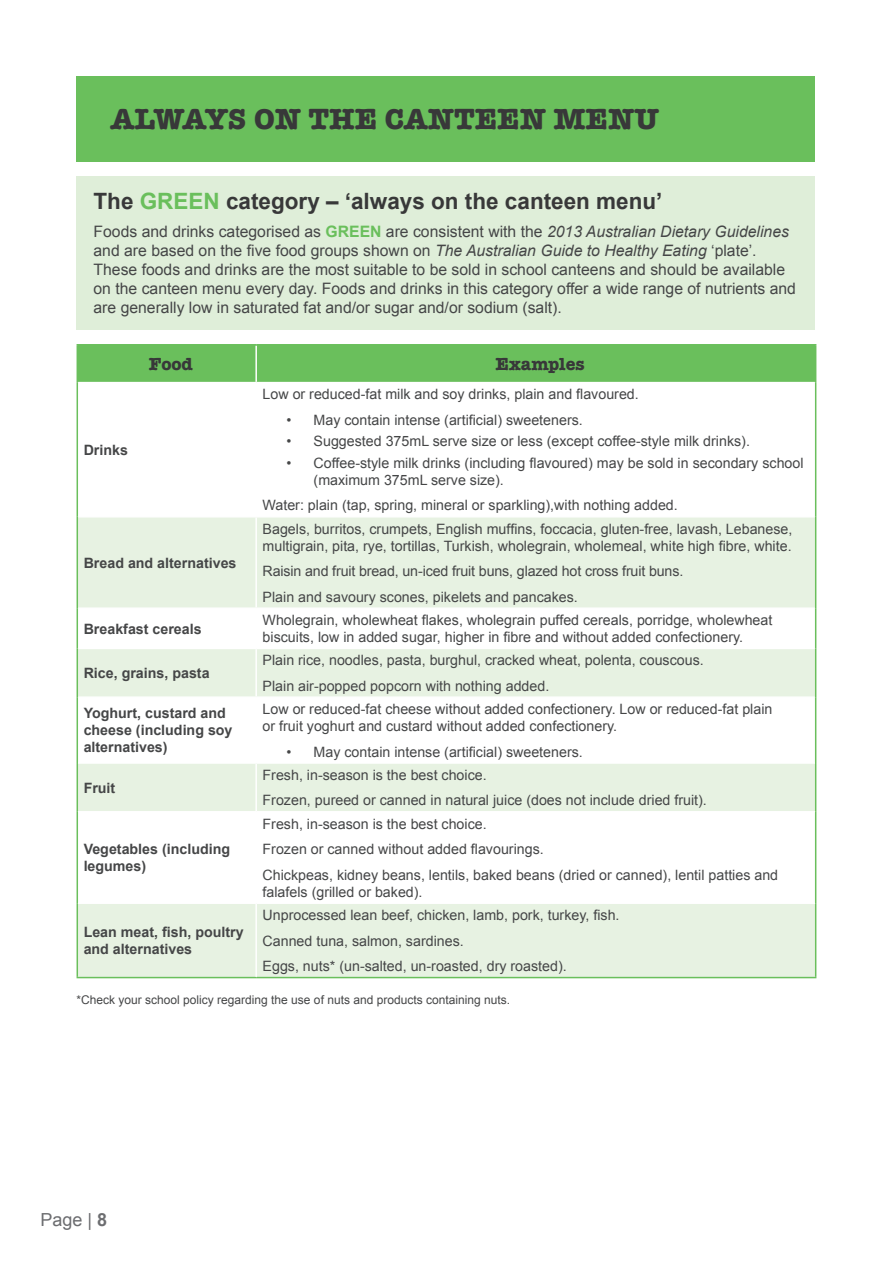
<style>
.page{position:relative;width:893px;height:1263px;background:#fff}
.page>*{position:absolute;margin:0;border:0;box-sizing:border-box;transform-origin:0 0}
.t1{font:700 30px "American Typewriter";color:#383839}
.t2{font:700 22.5px "Arial";color:#383839}
.t3{font:700 18px "American Typewriter";color:#383839}
.t4{font:18px "Arial";color:#6c6d70}
.Body{font:15.75px/18.9px "Arial";color:#454647}
.Body-2{font:14.25px/17.1px "Arial";color:#454647}
.Body-3{font:700 14.25px/17.1px "Arial";color:#454647}
.Note{font:12px "Arial";color:#454647}
.s1{color:#6abf5c}
.s2{font-weight:700;color:#6abf5c}
.s3{font-style:italic}
.s4{font-weight:700}
</style>
<div class="page">
<div style="left:77px;top:77px;width:738px;height:85px;background:#6abf5c"></div>
<div style="left:77px;top:176px;width:738px;height:153px;background:#dfeed9"></div>
<div style="left:78px;top:345px;width:737px;height:37px;background:#6abf5c"></div>
<svg style="left:78px;top:517px;width:737px;height:460px;fill:#e7f2e2"></svg>
<hr style="left:255px;top:345px;width:2px;height:37px;background:#fff">
<hr style="left:255px;top:517px;width:2px;height:90px;background:#fff">
<hr style="left:78px;top:607px;width:178px;height:2px;background:#fff">
<hr style="left:256px;top:607px;width:559px;height:2px;background:#fff">
<hr style="left:255px;top:609px;width:2px;height:39px;background:#fff">
<hr style="left:78px;top:648px;width:178px;height:1px;background:#fff">
<hr style="left:256px;top:648px;width:559px;height:1px;background:#fff">
<hr style="left:255px;top:649px;width:2px;height:47px;background:#fff">
<hr style="left:78px;top:696px;width:178px;height:2px;background:#fff">
<hr style="left:256px;top:696px;width:559px;height:2px;background:#fff">
<hr style="left:77px;top:344px;width:179px;height:1px;background:#6abf5c">
<hr style="left:77px;top:345px;width:1px;height:38px;background:#6abf5c">
<hr style="left:256px;top:344px;width:560px;height:1px;background:#6abf5c">
<hr style="left:815px;top:345px;width:1px;height:38px;background:#6abf5c">
<hr style="left:77px;top:383px;width:1px;height:134px;background:#6abf5c">
<hr style="left:815px;top:383px;width:1px;height:134px;background:#6abf5c">
<hr style="left:77px;top:517px;width:1px;height:91px;background:#6abf5c">
<hr style="left:815px;top:517px;width:1px;height:91px;background:#6abf5c">
<hr style="left:77px;top:608px;width:1px;height:40px;background:#6abf5c">
<hr style="left:815px;top:608px;width:1px;height:40px;background:#6abf5c">
<hr style="left:77px;top:648px;width:1px;height:49px;background:#6abf5c">
<hr style="left:815px;top:648px;width:1px;height:49px;background:#6abf5c">
<hr style="left:77px;top:697px;width:1px;height:66px;background:#6abf5c">
<hr style="left:815px;top:697px;width:1px;height:66px;background:#6abf5c">
<hr style="left:77px;top:763px;width:1px;height:49px;background:#6abf5c">
<hr style="left:815px;top:763px;width:1px;height:49px;background:#6abf5c">
<hr style="left:77px;top:812px;width:1px;height:91px;background:#6abf5c">
<hr style="left:815px;top:812px;width:1px;height:91px;background:#6abf5c">
<hr style="left:77px;top:903px;width:1px;height:74px;background:#6abf5c">
<hr style="left:815px;top:903px;width:1px;height:74px;background:#6abf5c">
<hr style="left:77px;top:977px;width:179px;height:1px;background:#6abf5c">
<hr style="left:256px;top:977px;width:560px;height:1px;background:#6abf5c">
<hr style="left:255px;top:698px;width:2px;height:64px;background:#fff">
<hr style="left:78px;top:762px;width:178px;height:2px;background:#fff">
<hr style="left:256px;top:762px;width:559px;height:2px;background:#fff">
<hr style="left:255px;top:764px;width:2px;height:47px;background:#fff">
<hr style="left:78px;top:811px;width:178px;height:1px;background:#fff">
<hr style="left:256px;top:811px;width:559px;height:1px;background:#fff">
<hr style="left:255px;top:812px;width:2px;height:90px;background:#fff">
<hr style="left:78px;top:902px;width:178px;height:2px;background:#fff">
<hr style="left:256px;top:902px;width:559px;height:2px;background:#fff">
<hr style="left:255px;top:904px;width:2px;height:73px;background:#fff">
<h1 class="t1" style="left:111px;top:93px;width:550px">ALWAYS ON THE CANTEEN MENU</h1>
<h2 class="t2" style="left:94px;top:187px;width:570px">The <span class="s1">GREEN</span> category – ‘always on the canteen menu’</h2>
<p class="Body" style="left:94px;top:222px;width:704px">Foods and drinks categorised as <span class="s2">GREEN</span> are consistent with the <span class="s3">2013 Australian Dietary Guidelines </span>and are based on the five food groups shown on <span class="s3">The Australian Guide to Healthy Eating</span> ‘plate’.<br>These foods and drinks are the most suitable to be sold in school canteens and should be available on the canteen menu every day. Foods and drinks in this category offer a wide range of nutrients and are generally low in saturated fat and/or sugar and/or sodium (salt).</p>
<p class="Body-3" style="left:84px;top:442px;width:46px">Drinks</p>
<p class="t3" style="left:149px;top:348px;width:46px">Food</p>
<p class="t3" style="left:496px;top:348px;width:91px">Examples</p>
<p class="Body-2" style="left:263px;top:386px;width:378px">Low or reduced-fat milk and soy drinks, plain and flavoured.</p>
<p class="Body-2" style="left:287px;top:412px;width:298px">• May contain intense (artificial) sweeteners.</p>
<p class="Body-2" style="left:287px;top:433px;width:465px">• Suggested 375mL serve size or less (except coffee-style milk drinks).</p>
<p class="Body-2" style="left:314px;top:454px;width:491px;text-indent:-27px">• Coffee-style milk drinks (including flavoured) may be sold in secondary school (maximum 375mL serve size).</p>
<p class="Body-2" style="left:263px;top:497px;width:417px">Water: plain (tap, spring, mineral or sparkling),with nothing added.</p>
<p class="Body-3" style="left:84px;top:554px;width:154px">Bread and alternatives</p>
<p class="Body-2" style="left:263px;top:520px;width:531px">Bagels, burritos, crumpets, English muffins, foccacia, gluten-free, lavash, Lebanese, multigrain, pita, rye, tortillas, Turkish, wholegrain, wholemeal, white high fibre, white.</p>
<p class="Body-2" style="left:263px;top:563px;width:422px">Raisin and fruit bread, un-iced fruit buns, glazed hot cross fruit buns.</p>
<p class="Body-2" style="left:263px;top:588px;width:317px">Plain and savoury scones, pikelets and pancakes.</p>
<p class="Body-3" style="left:84px;top:620px;width:120px">Breakfast cereals</p>
<p class="Body-2" style="left:263px;top:611px;width:511px">Wholegrain, wholewheat flakes, wholegrain puffed cereals, porridge, wholewheat biscuits, low in added sugar, higher in fibre and without added confectionery.</p>
<p class="Body-3" style="left:84px;top:665px;width:127px">Rice, grains, pasta</p>
<p class="Body-2" style="left:263px;top:652px;width:443px">Plain rice, noodles, pasta, burghul, cracked wheat, polenta, couscous.</p>
<p class="Body-2" style="left:263px;top:677px;width:288px">Plain air-popped popcorn with nothing added.</p>
<p class="Body-3" style="left:84px;top:705px;width:150px">Yoghurt, custard and cheese (including soy alternatives)</p>
<p class="Body-2" style="left:263px;top:700px;width:511px">Low or reduced-fat cheese without added confectionery. Low or reduced-fat plain or fruit yoghurt and custard without added confectionery.</p>
<p class="Body-2" style="left:287px;top:743px;width:298px">• May contain intense (artificial) sweeteners.</p>
<p class="Body-3" style="left:84px;top:779px;width:33px">Fruit</p>
<p class="Body-3" style="left:84px;top:841px;width:148px">Vegetables (including legumes)</p>
<p class="Body-2" style="left:263px;top:766px;width:226px">Fresh, in-season is the best choice.</p>
<p class="Body-2" style="left:263px;top:792px;width:446px">Frozen, pureed or canned in natural juice (does not include dried fruit).</p>
<p class="Body-2" style="left:263px;top:815px;width:226px">Fresh, in-season is the best choice.</p>
<p class="Body-2" style="left:263px;top:841px;width:283px">Frozen or canned without added flavourings.</p>
<p class="Body-2" style="left:263px;top:866px;width:517px">Chickpeas, kidney beans, lentils, baked beans (dried or canned), lentil patties and falafels (grilled or baked).</p>
<p class="Body-2" style="left:263px;top:906px;width:358px">Unprocessed lean beef, chicken, lamb, pork, turkey, fish.</p>
<p class="Body-2" style="left:263px;top:932px;width:203px">Canned tuna, salmon, sardines.</p>
<p class="Body-2" style="left:263px;top:958px;width:306px">Eggs, nuts* (un-salted, un-roasted, dry roasted).</p>
<p class="Note" style="left:77px;top:992px;width:435px">*Check your school policy regarding the use of nuts and products containing nuts.</p>
<p class="Body-3" style="left:84px;top:924px;width:161px">Lean meat, fish, poultry and alternatives</p>
<p class="t4" style="left:40px;top:1207px;width:68px">Page | <span class="s4">8</span></p>
</div>
